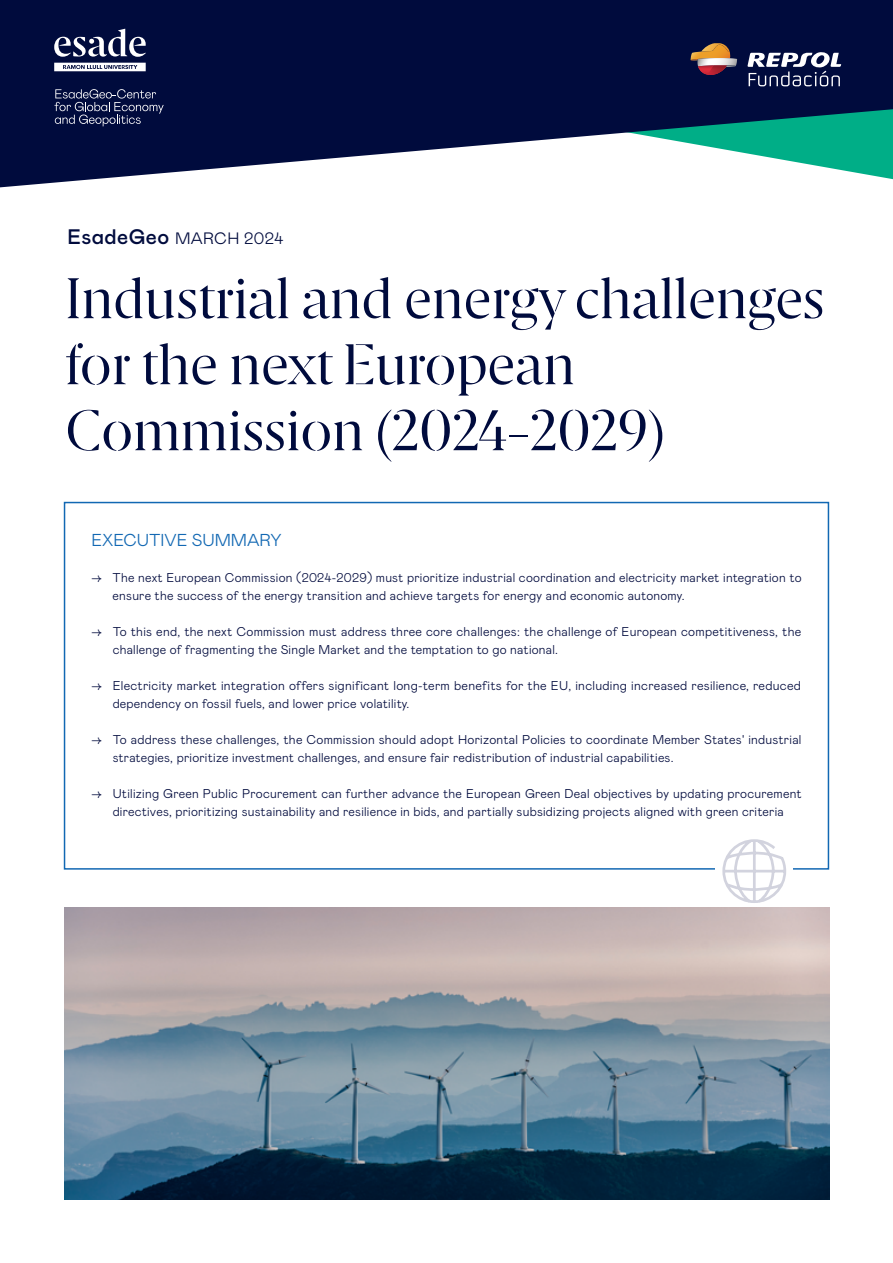
<style>
.page{position:relative;width:893px;height:1263px;background:#fff}
.page>*{position:absolute;margin:0;border:0;box-sizing:border-box;transform-origin:0 0}
.t1{font:57px/66px "Esade";letter-spacing:-.015em;color:#000b3d}
.t2{font:300 17.25px "Mabry Pro";color:#1268b3}
.t3{font:300 16.5px "Mabry Pro";letter-spacing:.02em;color:#000b3d}
.t4{font:300 12.75px/18px "Mabry Pro";letter-spacing:.02em;color:#000a3d}
.s1{font-weight:500;font-size:21px}
</style>
<div class="page">
<svg style="left:0;top:0;width:893px;height:187px;fill:#000b3d"></svg>
<svg style="left:54px;top:29px;width:92px;height:28px"></svg>
<svg style="left:54px;top:63px;width:92px;height:8px"></svg>
<svg style="left:54px;top:89px;width:110px;height:37px;background:#29325c"></svg>
<svg style="left:690px;top:43px;width:47px;height:33px;background:#835e55"></svg>
<svg style="left:747px;top:51px;width:94px;height:35px"></svg>
<div style="left:64px;top:502px;width:765px;height:368px;border:2px solid #1268b3"></div>
<div style="left:715px;top:860px;width:78px;height:16px;background:#fff"></div>
<svg style="left:722px;top:839px;width:64px;height:64px"></svg>
<img style="left:65px;top:908px;width:764px;height:291px">
<p class="t3" style="left:68px;top:227px;width:217px"><span class="s1">EsadeGeo</span> MARCH 2024</p>
<h1 class="t1" style="left:65px;top:263px;width:762px">Industrial and energy challenges for the next European<br>Commission (2024-2029)</h1>
<h2 class="t2" style="left:91px;top:528px;width:192px">EXECUTIVE SUMMARY</h2>
<p class="t4" style="left:113px;top:568px;width:690px;text-indent:-21px">→ The next European Commission (2024-2029) must prioritize industrial coordination and electricity market integration to ensure the success of the energy transition and achieve targets for energy and economic autonomy.</p>
<p class="t4" style="left:113px;top:622px;width:690px;text-indent:-21px">→ To this end, the next Commission must address three core challenges: the challenge of European competitiveness, the challenge of fragmenting the Single Market and the temptation to go national.</p>
<p class="t4" style="left:113px;top:676px;width:690px;text-indent:-21px">→ Electricity market integration offers significant long-term benefits for the EU, including increased resilience, reduced dependency on fossil fuels, and lower price volatility.</p>
<p class="t4" style="left:113px;top:730px;width:690px;text-indent:-21px">→ To address these challenges, the Commission should adopt Horizontal Policies to coordinate Member States' industrial strategies, prioritize investment challenges, and ensure fair redistribution of industrial capabilities.</p>
<p class="t4" style="left:91px;top:784px;width:712px;text-align:center">→ Utilizing Green Public Procurement can further advance the European Green Deal objectives by updating procurement directives, prioritizing sustainability and resilience in bids, and partially subsidizing projects aligned with green criteria</p>
</div>
